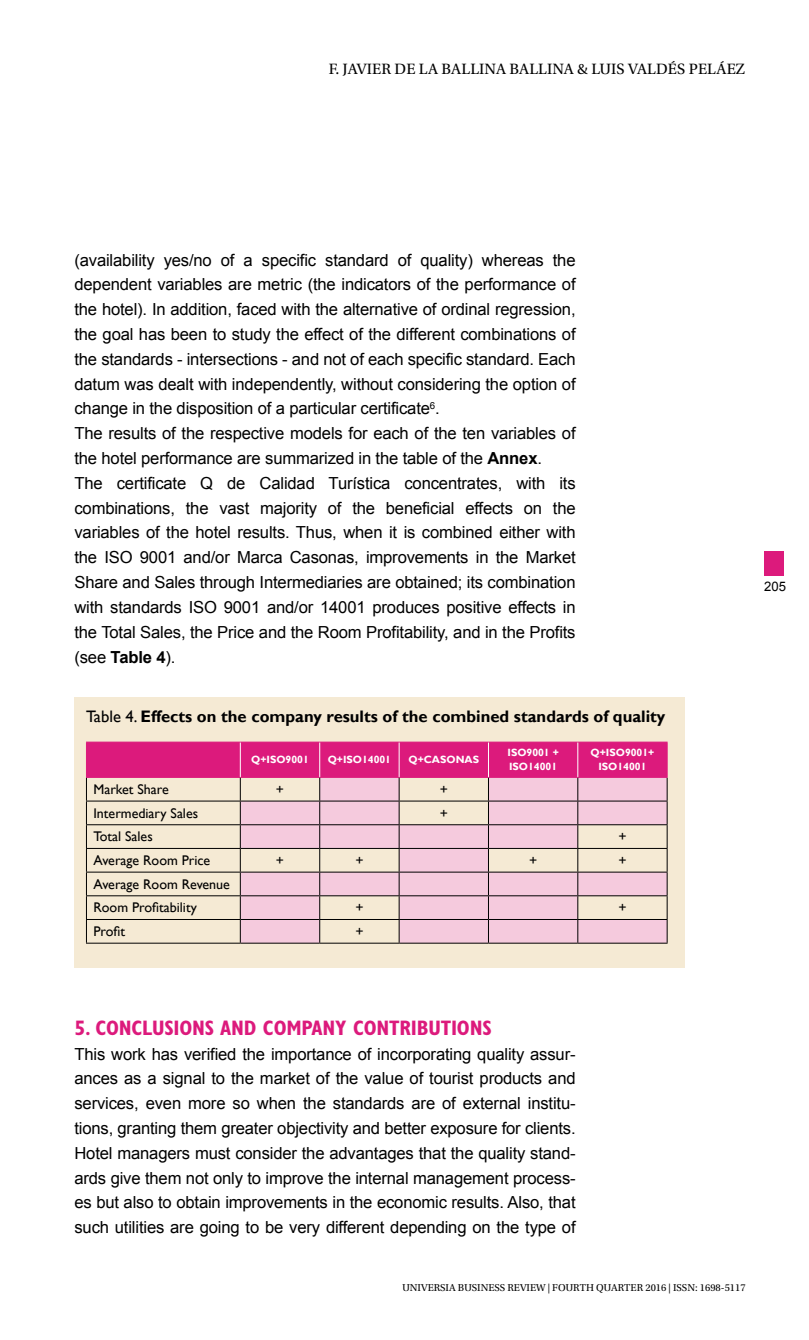
<style>
.page{position:relative;width:809px;height:1340px;background:#fff}
.page>*{position:absolute;margin:0;border:0;box-sizing:border-box;transform-origin:0 0}
.t1{font:700 condensed 21px "Gill Sans Std";letter-spacing:-.01em;color:#dc1a7c}
.t2{font:16.62px/24.8px "Arial";letter-spacing:-.01em;color:#000}
.t3{font:700 16.62px "Gill Sans";color:#000}
.t4{font:15.75px "Utopia Std";letter-spacing:.01em;color:#000}
.t5{font:14px/23.6px "Gill Sans";color:#000}
.t6{font:13.12px "Arial";color:#000}
.t7{font:700 10.5px/14px "Gill Sans";color:#fff}
.t8{font:10.5px "Utopia Std";color:#000}
.s1{font-weight:700}
.s2{font-weight:400}
</style>
<div class="page">
<div style="left:764px;top:551px;width:20px;height:24px;background:#dc1a7c"></div>
<div style="left:74px;top:697px;width:611px;height:271px;background:#f5ead4"></div>
<hr style="left:86px;top:741px;width:154px;height:1px;background:#dc1a7c">
<hr style="left:240px;top:741px;width:80px;height:1px;background:#dc1a7c">
<hr style="left:320px;top:741px;width:79px;height:1px;background:#dc1a7c">
<hr style="left:399px;top:741px;width:89px;height:1px;background:#dc1a7c">
<hr style="left:488px;top:741px;width:90px;height:1px;background:#dc1a7c">
<hr style="left:578px;top:741px;width:89px;height:1px;background:#dc1a7c">
<hr style="left:320px;top:942px;width:79px;height:1px;background:#000">
<hr style="left:399px;top:942px;width:89px;height:1px;background:#000">
<hr style="left:488px;top:942px;width:90px;height:1px;background:#000">
<hr style="left:578px;top:942px;width:89px;height:1px;background:#000">
<hr style="left:86px;top:942px;width:154px;height:1px;background:#000">
<hr style="left:240px;top:942px;width:80px;height:1px;background:#000">
<svg style="left:86px;top:742px;width:581px;height:200px"></svg>
<p class="t4" style="left:328px;top:60px;width:418px">F. JAVIER DE LA BALLINA BALLINA &amp; LUIS VALDÉS PELÁEZ</p>
<p class="t2" style="left:74px;top:247px;width:503px">(availability yes/no of a specific standard of quality) whereas the dependent variables are metric (the indicators of the performance of the hotel). In addition, faced with the alternative of ordinal regression, the goal has been to study the effect of the different combinations of the standards - intersections - and not of each specific standard. Each datum was dealt with independently, without considering the option of change in the disposition of a particular certificate<sup>6</sup>.<br>The results of the respective models for each of the ten variables of the hotel performance are summarized in the table of the <span class="s1">Annex</span>.<br>The certificate Q de Calidad Turística concentrates, with its combinations, the vast majority of the beneficial effects on the variables of the hotel results. Thus, when it is combined either with the ISO 9001 and/or Marca Casonas, improvements in the Market Share and Sales through Intermediaries are obtained; its combination with standards ISO 9001 and/or 14001 produces positive effects in the Total Sales, the Price and the Room Profitability, and in the Profits (see <span class="s1">Table 4</span>).</p>
<p class="t3" style="left:86px;top:707px;width:581px"><span class="s2">Table 4.</span> Effects on the company results of the combined standards of quality</p>
<p class="t7" style="left:251px;top:753px;width:59px">Q+ISO9001</p>
<p class="t7" style="left:328px;top:753px;width:65px">Q+ISO14001</p>
<p class="t7" style="left:408px;top:753px;width:72px">Q+CASONAS</p>
<p class="t7" style="left:507px;top:746px;width:53px">ISO9001 +<br>ISO14001</p>
<p class="t7" style="left:590px;top:746px;width:65px;text-align:center">Q+ISO9001+<br>ISO14001</p>
<p class="t5" style="left:93px;top:777px;width:77px">Market Share</p>
<p class="t5" style="left:276px;top:777px;width:10px">+</p>
<p class="t5" style="left:440px;top:777px;width:10px">+</p>
<p class="t5" style="left:93px;top:801px;width:106px">Intermediary Sales</p>
<p class="t5" style="left:440px;top:801px;width:10px">+</p>
<p class="t5" style="left:93px;top:825px;width:61px">Total Sales</p>
<p class="t5" style="left:618px;top:825px;width:10px">+</p>
<p class="t5" style="left:93px;top:848px;width:118px">Average Room Price</p>
<p class="t5" style="left:276px;top:848px;width:10px">+</p>
<p class="t5" style="left:355px;top:848px;width:10px">+</p>
<p class="t5" style="left:529px;top:848px;width:10px">+</p>
<p class="t5" style="left:618px;top:848px;width:10px">+</p>
<p class="t5" style="left:93px;top:872px;width:138px">Average Room Revenue<br>Room Profitability</p>
<p class="t5" style="left:355px;top:896px;width:10px">+</p>
<p class="t5" style="left:618px;top:896px;width:10px">+</p>
<p class="t5" style="left:93px;top:919px;width:33px">Profit</p>
<p class="t5" style="left:355px;top:919px;width:10px">+</p>
<p class="t6" style="left:764px;top:577px;width:23px">205</p>
<p class="t1" style="left:74px;top:1015px;width:419px">5. CONCLUSIONS AND COMPANY CONTRIBUTIONS</p>
<p class="t2" style="left:74px;top:1041px;width:502px;text-align:justify">This work has verified the importance of incorporating quality assur&shy;ances as a signal to the market of the value of tourist products and services, even more so when the standards are of external institu&shy;tions, granting them greater objectivity and better exposure for clients.<br>Hotel managers must consider the advantages that the quality stand&shy;ards give them not only to improve the internal management process&shy;es but also to obtain improvements in the economic results. Also, that such utilities are going to be very different depending on the type of</p>
<p class="t8" style="left:402px;top:1281px;width:345px">UNIVERSIA BUSINESS REVIEW | FOURTH QUARTER 2016 | ISSN: 1698-5117</p>
</div>
